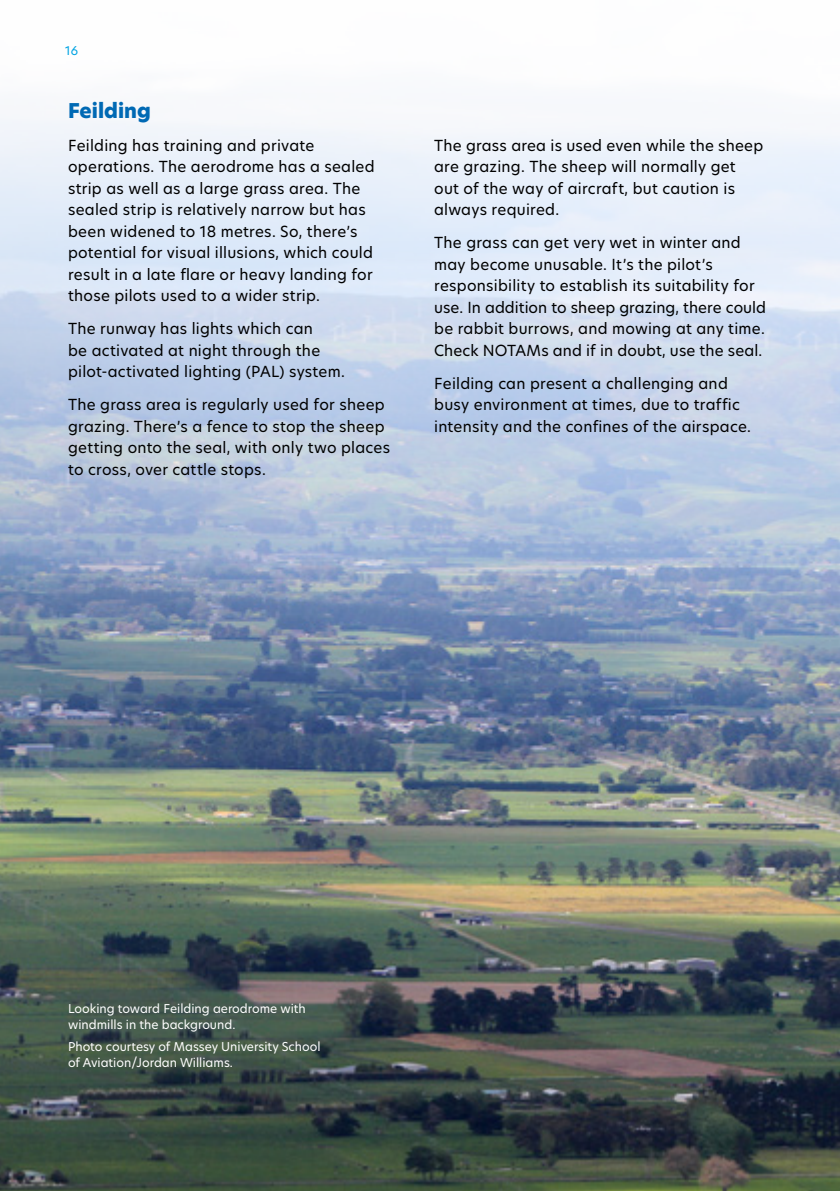
<style>
.page{position:relative;width:840px;height:1191px;background:#fff}
.page>*{position:absolute;margin:0;border:0;box-sizing:border-box;transform-origin:0 0}
.H2_Blue{font:800 20px "New Hero";color:#0069b4}
.Body{font:15px/21.6px "New Hero";letter-spacing:.015em;color:#000}
.Captions_White{font:12px/16px "New Hero";color:#fff}
.Folio_Blue{font:12px "New Hero";color:#00a3e2}
</style>
<div class="page">
<img style="left:0;top:118px;width:839px;height:1073px">
<p class="Folio_Blue" style="left:65px;top:42px;width:14px">16</p>
<p class="H2_Blue" style="left:68px;top:97px;width:84px">Feilding</p>
<p class="Body" style="left:68px;top:134px;width:308px">Feilding has training and private operations. The aerodrome has a sealed strip as well as a large grass area. The sealed strip is relatively narrow but has been widened to 18 metres. So, there’s potential for visual illusions, which could result in a late flare or heavy landing for those pilots used to a wider strip.</p>
<p class="Body" style="left:68px;top:318px;width:278px">The runway has lights which can<br>be activated at night through the pilot-activated lighting (PAL) system.</p>
<p class="Body" style="left:68px;top:393px;width:323px">The grass area is regularly used for sheep grazing. There’s a fence to stop the sheep getting onto the seal, with only two places to cross, over cattle stops.</p>
<p class="Body" style="left:434px;top:134px;width:330px">The grass area is used even while the sheep are grazing. The sheep will normally get out of the way of aircraft, but caution is always required.</p>
<p class="Body" style="left:434px;top:232px;width:333px">The grass can get very wet in winter and may become unusable. It’s the pilot’s responsibility to establish its suitability for use. In addition to sheep grazing, there could be rabbit burrows, and mowing at any time.<br>Check NOTAMs and if in doubt, use the seal.</p>
<p class="Body" style="left:434px;top:372px;width:318px">Feilding can present a challenging and busy environment at times, due to traffic intensity and the confines of the airspace.</p>
<p class="Captions_White" style="left:68px;top:1000px;width:239px">Looking toward Feilding aerodrome with windmills in the background.</p>
<p class="Captions_White" style="left:68px;top:1038px;width:254px">Photo courtesy of Massey University School of Aviation/Jordan Williams.</p>
</div>
